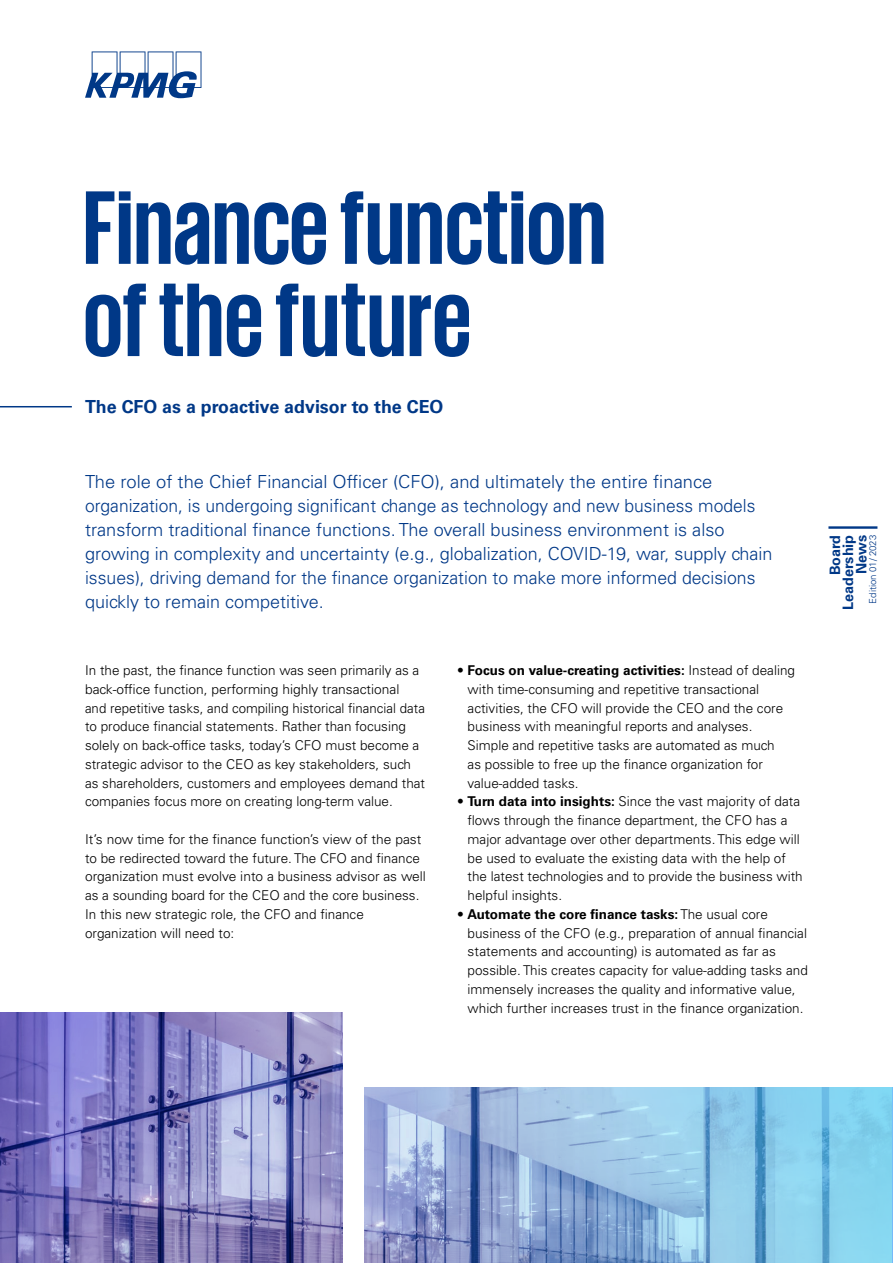
<style>
.page{position:relative;width:893px;height:1263px;background:#fff}
.page>*{position:absolute;margin:0;border:0;box-sizing:border-box;transform-origin:0 0}
.t1{font:700 106.8px/92.2px "KPMG";color:#003887}
.t2{font:300 18px/24px "Univers LT Std";color:#003887}
.t3{font:700 18px "Univers LT Std";color:#003887}
.t4{font:700 14.4px/13.2px "Univers LT Std";color:#003887;text-align:right}
.t5{font:300 13.5px/18.8px "Univers LT Std";color:#000}
.t6{font:300 9.6px "Univers LT Std";color:#003887}
.s1{font-weight:700}
</style>
<div class="page">
<svg style="left:85px;top:51px;width:116px;height:47px"></svg>
<svg style="left:0;top:1013px;width:343px;height:250px;background:#827fbe"></svg>
<svg style="left:365px;top:1088px;width:528px;height:175px;background:#8db9dd"></svg>
<hr style="left:828px;top:526px;width:49px;height:3px;background:#003887">
<hr style="left:0;top:406px;width:72px;height:1px;background:#003887">
<h1 class="t1" style="left:83px;top:178px;width:525px">Finance function of the future</h1>
<h2 class="t3" style="left:85px;top:396px;width:360px">The CFO as a proactive advisor to the CEO</h2>
<p class="t2" style="left:85px;top:470px;width:689px">The role of the Chief Financial Officer (CFO), and ultimately the entire finance organization, is undergoing significant change as technology and new business models transform traditional finance functions. The overall business environment is also growing in complexity and uncertainty (e.g., globalization, COVID-19, war, supply chain issues), driving demand for the finance organization to make more informed decisions quickly to remain competitive.</p>
<p class="t5" style="left:85px;top:661px;width:342px">In the past, the finance function was seen primarily as a back-office function, performing highly transactional<br>and repetitive tasks, and compiling historical financial data to produce financial statements. Rather than focusing solely on back-office tasks, today’s CFO must become a strategic advisor to the CEO as key stakeholders, such as shareholders, customers and employees demand that companies focus more on creating long-term value.</p>
<p class="t5" style="left:85px;top:830px;width:342px">It’s now time for the finance function’s view of the past to be redirected toward the future. The CFO and finance organization must evolve into a business advisor as well as a sounding board for the CEO and the core business.<br>In this new strategic role, the CFO and finance organization will need to:</p>
<p class="t5" style="left:468px;top:661px;width:329px;text-indent:-11px">• <span class="s1">Focus on value-creating activities:</span> Instead of dealing with time-consuming and repetitive transactional activities, the CFO will provide the CEO and the core business with meaningful reports and analyses.<br>Simple and repetitive tasks are automated as much<br>as possible to free up the finance organization for value-added tasks.</p>
<p class="t5" style="left:468px;top:792px;width:337px;text-indent:-11px">• <span class="s1">Turn data into insights:</span> Since the vast majority of data flows through the finance department, the CFO has a major advantage over other departments. This edge will be used to evaluate the existing data with the help of the latest technologies and to provide the business with helpful insights.</p>
<p class="t5" style="left:468px;top:905px;width:342px;text-indent:-11px">• <span class="s1">Automate the core finance tasks:</span> The usual core business of the CFO (e.g., preparation of annual financial statements and accounting) is automated as far as possible. This creates capacity for value-adding tasks and immensely increases the quality and informative value, which further increases trust in the finance organization.</p>
<p class="t4" style="left:828px;top:610px;width:77px;rotate:-90deg">Board<br>Leadership<br>News</p>
<p class="t6" style="left:867px;top:604px;width:70px;rotate:-90deg">Edition 01/ 2023</p>
</div>
